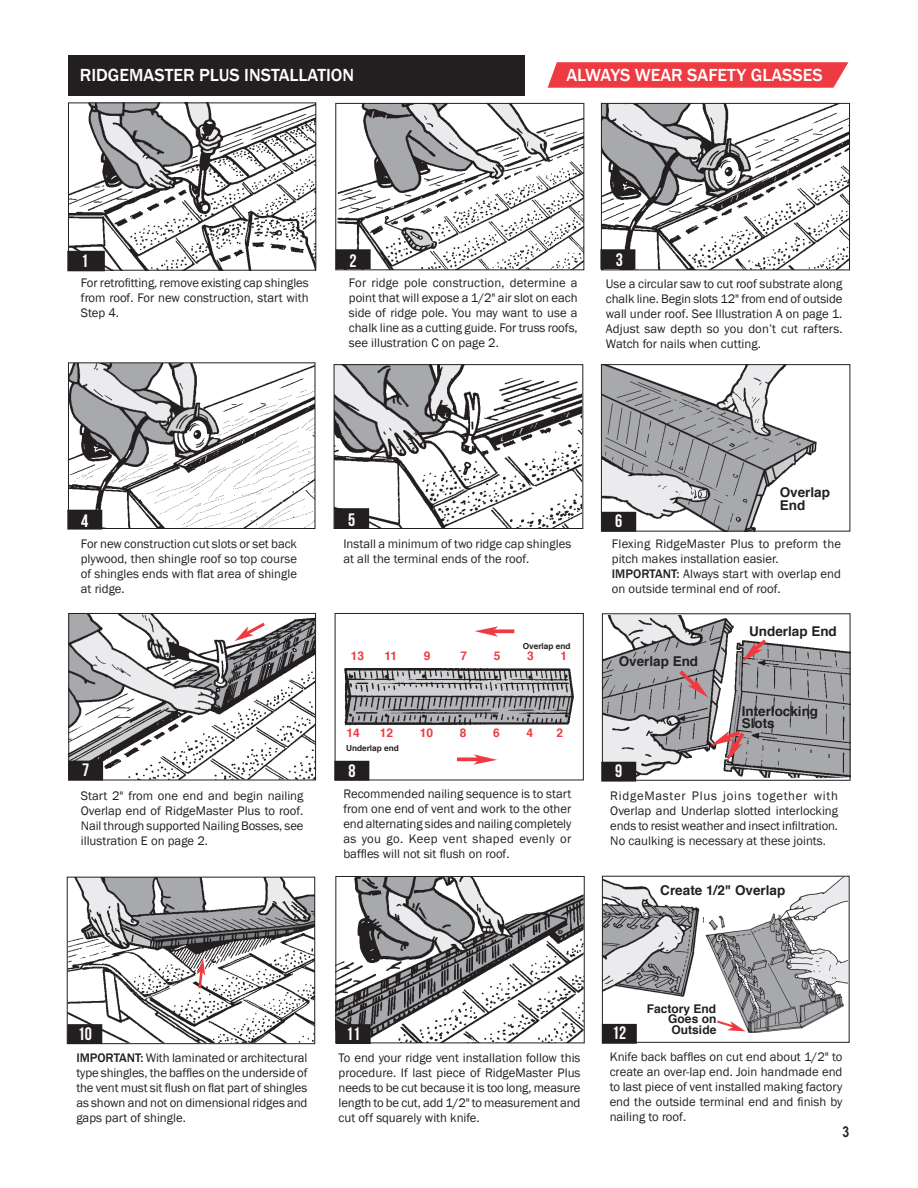
<style>
.page{position:relative;width:918px;height:1188px;background:#fff}
.page>*{position:absolute;margin:0;border:0;box-sizing:border-box;transform-origin:0 0}
.t1{font:500 18px "Franklin Gothic";color:#fff}
.t2{font:18px "Bebas Neue";color:#fff}
.t3{font:700 15px "Arial Narrow";color:#231f20}
.t4{font:700 13.5px/12px "Helvetica";color:#231f20}
.t5{font:12.75px/15px "Franklin Gothic";color:#231f20;text-align:justify}
.t6{font:700 12px/10.5px "Helvetica";color:#231f20;text-align:justify}
.t7{font:700 12px "Helvetica";color:#ee3a41}
.t8{font:700 8.25px "Helvetica";color:#231f20}
.s1{font-weight:500}
</style>
<div class="page">
<img style="left:69px;top:879px;width:244px;height:163px">
<svg style="left:197px;top:958px;width:10px;height:33px"></svg>
<div style="left:67px;top:877px;width:248px;height:167px;border:1px solid #231f20"></div>
<img style="left:604px;top:615px;width:244px;height:164px">
<svg style="left:710px;top:728px;width:38px;height:34px"></svg>
<svg style="left:742px;top:636px;width:28px;height:26px"></svg>
<svg style="left:675px;top:666px;width:33px;height:32px"></svg>
<div style="left:602px;top:613px;width:248px;height:168px;border:1px solid #231f20"></div>
<div style="left:68px;top:55px;width:456px;height:40px;background:#231f20"></div>
<div style="left:602px;top:763px;width:33px;height:17px;background:#231f20"></div>
<div style="left:601px;top:762px;width:35px;height:20px;border:2px solid #231f20"></div>
<svg style="left:548px;top:62px;width:300px;height:26px;background:#ee444b"></svg>
<img style="left:338px;top:105px;width:244px;height:163px">
<div style="left:335px;top:103px;width:249px;height:167px;border:1px solid #231f20"></div>
<img style="left:70px;top:105px;width:244px;height:164px">
<div style="left:68px;top:103px;width:248px;height:168px;border:1px solid #231f20"></div>
<img style="left:603px;top:105px;width:245px;height:163px">
<div style="left:601px;top:103px;width:249px;height:167px;border:1px solid #231f20"></div>
<div style="left:337px;top:250px;width:33px;height:18px;background:#231f20"></div>
<div style="left:336px;top:249px;width:35px;height:20px;border:2px solid #231f20"></div>
<div style="left:68px;top:252px;width:36px;height:18px;background:#231f20"></div>
<div style="left:67px;top:251px;width:38px;height:20px;border:2px solid #231f20"></div>
<div style="left:602px;top:250px;width:32px;height:18px;background:#231f20"></div>
<div style="left:600px;top:249px;width:35px;height:20px;border:2px solid #231f20"></div>
<img style="left:336px;top:366px;width:245px;height:161px">
<div style="left:334px;top:364px;width:249px;height:165px;border:1px solid #231f20"></div>
<img style="left:70px;top:364px;width:243px;height:163px">
<div style="left:68px;top:362px;width:247px;height:167px;border:1px solid #231f20"></div>
<div style="left:335px;top:509px;width:33px;height:18px;background:#231f20"></div>
<div style="left:334px;top:508px;width:35px;height:20px;border:2px solid #231f20"></div>
<div style="left:68px;top:511px;width:33px;height:17px;background:#231f20"></div>
<div style="left:67px;top:510px;width:35px;height:20px;border:2px solid #231f20"></div>
<img style="left:603px;top:366px;width:214px;height:164px">
<div style="left:601px;top:364px;width:249px;height:168px;border:1px solid #231f20"></div>
<div style="left:602px;top:513px;width:33px;height:18px;background:#231f20"></div>
<div style="left:601px;top:512px;width:35px;height:20px;border:2px solid #231f20"></div>
<img style="left:70px;top:615px;width:244px;height:163px">
<div style="left:68px;top:613px;width:248px;height:167px;border:1px solid #231f20"></div>
<div style="left:69px;top:762px;width:33px;height:17px;background:#231f20"></div>
<div style="left:68px;top:761px;width:35px;height:20px;border:2px solid #231f20"></div>
<div style="left:335px;top:613px;width:249px;height:167px;border:1px solid #231f20"></div>
<img style="left:344px;top:668px;width:230px;height:58px">
<svg style="left:498px;top:629px;width:16px;height:4px"></svg>
<svg style="left:457px;top:757px;width:17px;height:4px"></svg>
<div style="left:336px;top:762px;width:32px;height:18px;background:#231f20"></div>
<div style="left:334px;top:761px;width:35px;height:20px;border:2px solid #231f20"></div>
<img style="left:337px;top:878px;width:246px;height:163px">
<div style="left:335px;top:876px;width:250px;height:167px;border:1px solid #231f20"></div>
<div style="left:337px;top:1025px;width:33px;height:18px;background:#231f20"></div>
<div style="left:336px;top:1024px;width:35px;height:20px;border:2px solid #231f20"></div>
<div style="left:68px;top:1025px;width:33px;height:18px;background:#231f20"></div>
<div style="left:67px;top:1024px;width:35px;height:20px;border:2px solid #231f20"></div>
<svg style="left:475px;top:626px;width:23px;height:11px"></svg>
<svg style="left:474px;top:754px;width:23px;height:11px"></svg>
<img style="left:604px;top:879px;width:100px;height:118px">
<img style="left:705px;top:878px;width:142px;height:154px">
<div style="left:602px;top:876px;width:248px;height:167px;border:1px solid #231f20"></div>
<div style="left:603px;top:1025px;width:33px;height:18px;background:#231f20"></div>
<div style="left:602px;top:1024px;width:35px;height:20px;border:2px solid #231f20"></div>
<svg style="left:232px;top:620px;width:36px;height:25px"></svg>
<svg style="left:715px;top:1019px;width:33px;height:13px"></svg>
<h1 class="t1" style="left:80px;top:64px;width:276px">RIDGEMASTER PLUS INSTALLATION</h1>
<h1 class="t1" style="left:566px;top:64px;width:258px">ALWAYS WEAR SAFETY GLASSES</h1>
<h1 class="t2" style="left:81px;top:251px;width:9px">1</h1>
<h1 class="t2" style="left:350px;top:251px;width:9px">2</h1>
<h1 class="t2" style="left:616px;top:250px;width:9px">3</h1>
<p class="t5" style="left:81px;top:276px;width:229px">For retrofitting, remove existing cap shingles from roof. For new construction, start with Step 4.</p>
<p class="t5" style="left:349px;top:275px;width:230px">For ridge pole construction, determine a point that will expose a 1/2" air slot on each side of ridge pole. You may want to use a chalk line as a cutting guide. For truss roofs, see illustration C on page 2.</p>
<p class="t5" style="left:606px;top:277px;width:238px">Use a circular saw to cut roof substrate along chalk line. Begin slots 12" from end of outside wall under roof. See Illustration A on page 1.<br>Adjust saw depth so you don’t cut rafters.<br>Watch for nails when cutting.</p>
<h1 class="t2" style="left:81px;top:511px;width:9px">4</h1>
<h1 class="t2" style="left:348px;top:510px;width:9px">5</h1>
<h1 class="t2" style="left:615px;top:510px;width:9px">6</h1>
<p class="t4" style="left:780px;top:486px;width:52px;line-height:12.8px">Overlap<br>End</p>
<p class="t5" style="left:81px;top:536px;width:218px">For new construction cut slots or set back plywood, then shingle roof so top course of shingles ends with flat area of shingle at ridge.</p>
<p class="t5" style="left:343px;top:537px;width:229px">Install a minimum of two ridge cap shingles at all the terminal ends of the roof.</p>
<p class="t5" style="left:612px;top:536px;width:231px;text-align:left">Flexing RidgeMaster Plus to preform the pitch makes installation easier.<br><span class="s1">IMPORTANT:</span> Always start with overlap end on outside terminal end of roof.</p>
<h1 class="t2" style="left:82px;top:760px;width:9px">7</h1>
<p class="t5" style="left:81px;top:789px;width:224px">Start 2" from one end and begin nailing Overlap end of RidgeMaster Plus to roof.<br>Nail through supported Nailing Bosses, see illustration E on page 2.</p>
<p class="t8" style="left:523px;top:639px;width:49px">Overlap end</p>
<p class="t7" style="left:351px;top:646px;width:15px">13</p>
<p class="t7" style="left:384px;top:646px;width:14px">11</p>
<p class="t7" style="left:424px;top:646px;width:8px">9</p>
<p class="t7" style="left:460px;top:646px;width:8px">7</p>
<p class="t7" style="left:494px;top:646px;width:8px">5</p>
<p class="t7" style="left:527px;top:646px;width:8px">3</p>
<p class="t7" style="left:560px;top:646px;width:8px">1</p>
<p class="t7" style="left:346px;top:723px;width:15px">14</p>
<p class="t7" style="left:380px;top:723px;width:15px">12</p>
<p class="t7" style="left:420px;top:723px;width:15px">10</p>
<p class="t7" style="left:460px;top:723px;width:8px">8</p>
<p class="t7" style="left:493px;top:723px;width:8px">6</p>
<p class="t7" style="left:526px;top:723px;width:8px">4</p>
<p class="t7" style="left:557px;top:723px;width:8px">2</p>
<p class="t8" style="left:346px;top:741px;width:54px">Underlap end</p>
<h1 class="t2" style="left:348px;top:761px;width:9px">8</h1>
<p class="t5" style="left:343px;top:787px;width:229px">Recommended nailing sequence is to start from one end of vent and work to the other end alternating sides and nailing completely as you go. Keep vent shaped evenly or baffles will not sit flush on roof.</p>
<p class="t4" style="left:619px;top:655px;width:81px">Overlap End</p>
<h1 class="t2" style="left:615px;top:761px;width:9px">9</h1>
<p class="t4" style="left:749px;top:625px;width:89px">Underlap End</p>
<p class="t4" style="left:742px;top:706px;width:78px">Interlocking<br>Slots</p>
<p class="t5" style="left:610px;top:789px;width:229px">RidgeMaster Plus joins together with Overlap and Underlap slotted interlocking ends to resist weather and insect infiltration.<br>No caulking is necessary at these joints.</p>
<p class="t4" style="left:660px;top:884px;width:126px">Create 1/2" Overlap</p>
<h1 class="t2" style="left:78px;top:1024px;width:16px">10</h1>
<h1 class="t2" style="left:346px;top:1024px;width:16px">11</h1>
<p class="t5" style="left:76px;top:1051px;width:233px"><span class="s1">IMPORTANT:</span> With laminated or architectural type shingles, the baffles on the underside of the vent must sit flush on flat part of shingles as shown and not on dimensional ridges and gaps part of shingle.</p>
<p class="t5" style="left:339px;top:1050px;width:243px">To end your ridge vent installation follow this procedure. If last piece of RidgeMaster Plus needs to be cut because it is too long, measure length to be cut, add 1/2" to measurement and cut off squarely with knife.</p>
<h1 class="t2" style="left:612px;top:1023px;width:16px">12</h1>
<p class="t6" style="left:668px;top:1003px;width:50px;text-indent:-21px">Factory End Goes on Outside</p>
<p class="t5" style="left:610px;top:1050px;width:234px">Knife back baffles on cut end about 1/2" to create an over-lap end. Join handmade end to last piece of vent installed making factory end the outside terminal end and finish by nailing to roof.</p>
<p class="t3" style="left:842px;top:1120px;width:8px">3</p>
</div>
